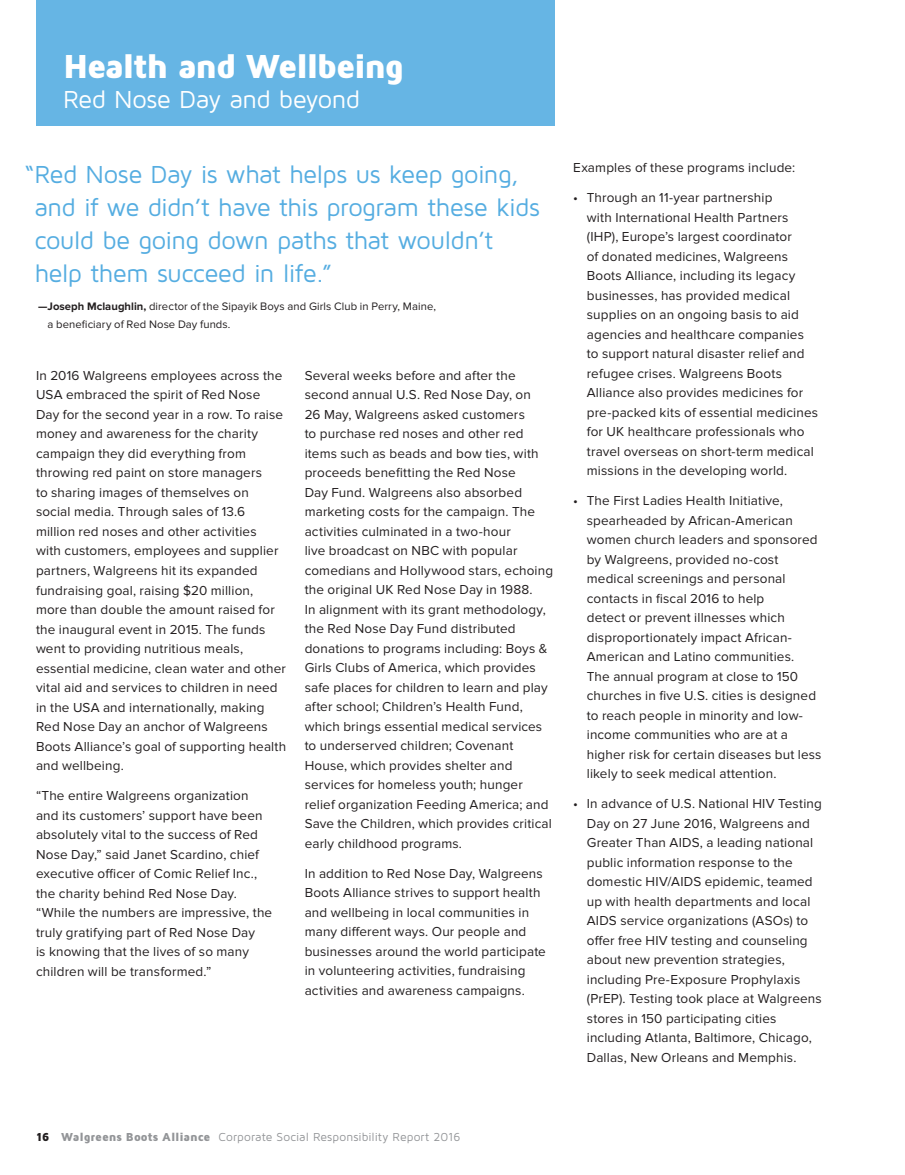
<style>
.page{position:relative;width:905px;height:1175px;background:#fff}
.page>*{position:absolute;margin:0;border:0;box-sizing:border-box;transform-origin:0 0}
.t1{font:900 34.5px "Maven Pro";letter-spacing:-.055em;color:#fff}
.t2{font:25.5px/33px "Maven Pro";letter-spacing:-.025em;color:#55ade1}
.t3{font:25.5px "Maven Pro";letter-spacing:-.025em;color:#fff}
.t4{font:13.5px/19.5px "Proxima Nova";letter-spacing:.01em;color:#231f20}
.t5{font:12px "Maven Pro";letter-spacing:.005em;color:#939598}
.t6{font:11.25px/18px "Proxima Nova";letter-spacing:.01em;color:#231f20}
.s1{font-weight:700}
.s2{font-weight:900;color:#231f20}
.s3{font-weight:900}
</style>
<div class="page">
<div style="left:36px;top:0;width:519px;height:126px;background:#66b5e4"></div>
<h1 class="t1" style="left:63px;top:44px;width:342px">Health and Wellbeing</h1>
<h2 class="t3" style="left:63px;top:83px;width:299px">Red Nose Day and beyond</h2>
<h2 class="t2" style="left:34px;top:157px;width:507px;text-indent:-10px">“Red Nose Day is what helps us keep going, and if we didn’t have this program these kids could be going down paths that wouldn’t help them succeed in life.”</h2>
<p class="t6" style="left:47px;top:298px;width:390px;text-indent:-9px"><span class="s1">—Joseph Mclaughlin,</span> director of the Sipayik Boys and Girls Club in Perry, Maine, a beneficiary of Red Nose Day funds.</p>
<p class="t4" style="left:36px;top:366px;width:252px">In 2016 Walgreens employees across the USA embraced the spirit of Red Nose Day for the second year in a row. To raise money and awareness for the charity campaign they did everything from throwing red paint on store managers<br>to sharing images of themselves on social media. Through sales of 13.6 million red noses and other activities<br>with customers, employees and supplier partners, Walgreens hit its expanded fundraising goal, raising $20 million, more than double the amount raised for the inaugural event in 2015. The funds went to providing nutritious meals, essential medicine, clean water and other vital aid and services to children in need in the USA and internationally, making Red Nose Day an anchor of Walgreens Boots Alliance’s goal of supporting health and wellbeing.</p>
<p class="t4" style="left:36px;top:786px;width:238px">“The entire Walgreens organization and its customers’ support have been absolutely vital to the success of Red Nose Day,” said Janet Scardino, chief executive officer of Comic Relief Inc., the charity behind Red Nose Day. “While the numbers are impressive, the truly gratifying part of Red Nose Day<br>is knowing that the lives of so many children will be transformed.”</p>
<p class="t4" style="left:305px;top:366px;width:250px">Several weeks before and after the second annual U.S. Red Nose Day, on<br>26 May, Walgreens asked customers<br>to purchase red noses and other red items such as beads and bow ties, with proceeds benefitting the Red Nose<br>Day Fund. Walgreens also absorbed marketing costs for the campaign. The activities culminated in a two-hour<br>live broadcast on NBC with popular comedians and Hollywood stars, echoing the original UK Red Nose Day in 1988.<br>In alignment with its grant methodology, the Red Nose Day Fund distributed donations to programs including: Boys &amp; Girls Clubs of America, which provides safe places for children to learn and play after school; Children’s Health Fund, which brings essential medical services to underserved children; Covenant House, which provides shelter and services for homeless youth; hunger relief organization Feeding America; and Save the Children, which provides critical early childhood programs.</p>
<p class="t4" style="left:305px;top:863px;width:243px">In addition to Red Nose Day, Walgreens Boots Alliance strives to support health and wellbeing in local communities in many different ways. Our people and businesses around the world participate in volunteering activities, fundraising activities and awareness campaigns.</p>
<p class="t4" style="left:573px;top:158px;width:223px">Examples of these programs include:</p>
<p class="t4" style="left:587px;top:188px;width:233px;text-indent:-14px">• Through an 11-year partnership<br>with International Health Partners (IHP), Europe’s largest coordinator<br>of donated medicines, Walgreens Boots Alliance, including its legacy businesses, has provided medical supplies on an ongoing basis to aid agencies and healthcare companies to support natural disaster relief and refugee crises. Walgreens Boots Alliance also provides medicines for pre-packed kits of essential medicines for UK healthcare professionals who travel overseas on short-term medical missions in the developing world.</p>
<p class="t4" style="left:587px;top:491px;width:236px;text-indent:-14px">• The First Ladies Health Initiative, spearheaded by African-American women church leaders and sponsored by Walgreens, provided no-cost medical screenings and personal contacts in fiscal 2016 to help<br>detect or prevent illnesses which disproportionately impact African-American and Latino communities.<br>The annual program at close to 150 churches in five U.S. cities is designed to reach people in minority and low&shy;income communities who are at a higher risk for certain diseases but less likely to seek medical attention.</p>
<p class="t4" style="left:587px;top:794px;width:237px;text-indent:-14px">• In advance of U.S. National HIV Testing Day on 27 June 2016, Walgreens and Greater Than AIDS, a leading national public information response to the domestic HIV/AIDS epidemic, teamed up with health departments and local AIDS service organizations (ASOs) to offer free HIV testing and counseling about new prevention strategies, including Pre-Exposure Prophylaxis (PrEP). Testing took place at Walgreens stores in 150 participating cities including Atlanta, Baltimore, Chicago, Dallas, New Orleans and Memphis.</p>
<p class="t5" style="left:36px;top:1129px;width:426px"><span class="s2">16</span> <span class="s3">Walgreens Boots Alliance</span> Corporate Social Responsibility Report 2016</p>
</div>
